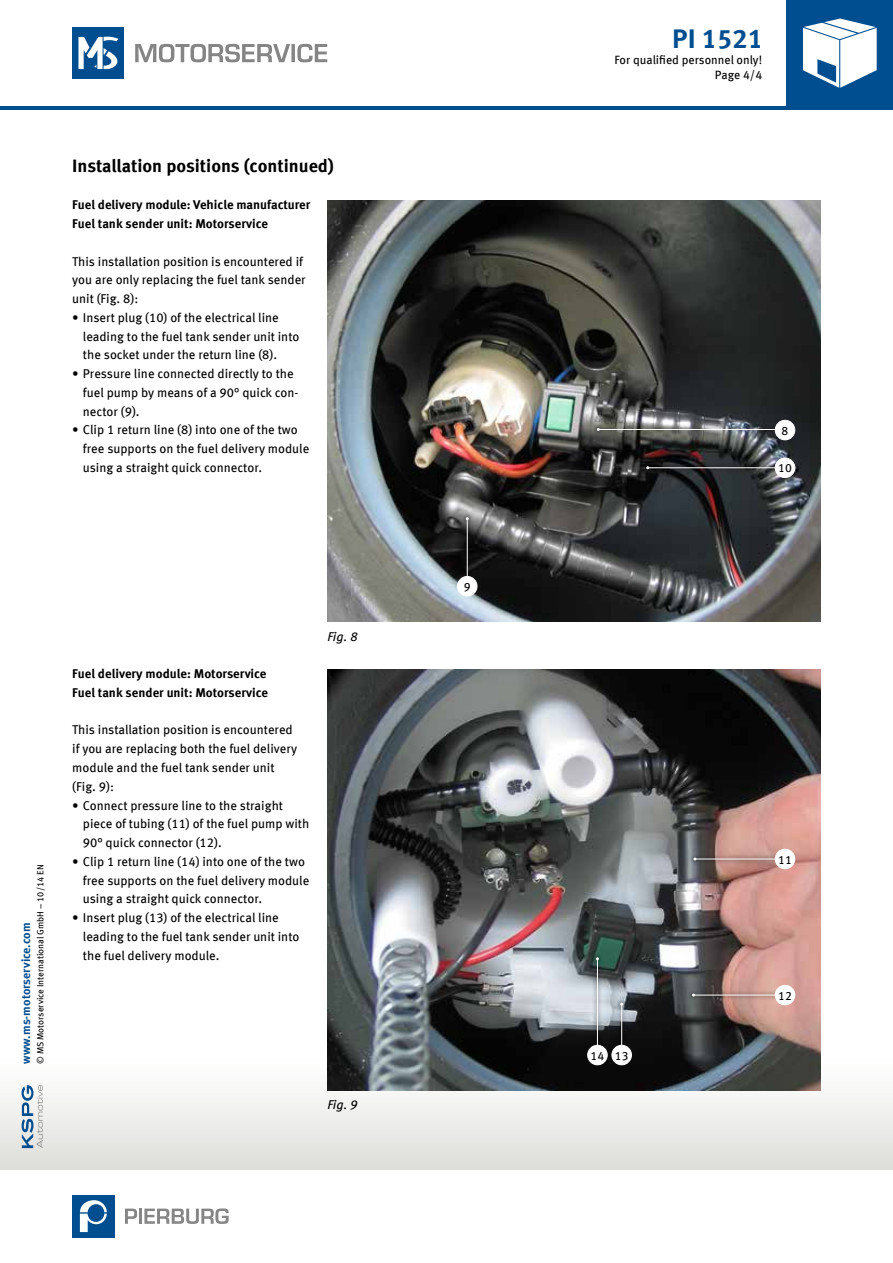
<style>
.page{position:relative;width:893px;height:1263px;background:#fff}
.page>*{position:absolute;margin:0;border:0;box-sizing:border-box;transform-origin:0 0}
.t1{font:700 27px "Meta OFC";color:#004e90}
.t2{font:700 18px "Meta OFC";color:#000}
.t3{font:12.75px/18.8px "Meta OFC";color:#000}
.t4{font:700 12.75px/18.8px "Meta OFC";color:#000}
.t5{font:italic 12.75px "Meta OFC";color:#000}
.t6{font:12px/15px "Meta OFC";color:#000;text-align:right}
.t7{font:700 12px "Meta OFC";color:#004e90}
.t8{font:9px "Meta OFC";color:#000}
</style>
<div class="page">
<img style="left:327px;top:200px;width:494px;height:422px">
<svg style="left:135px;top:44px;width:192px;height:19px"></svg>
<div style="left:72px;top:28px;width:51px;height:51px;background:#004e90"></div>
<svg style="left:78px;top:36px;width:41px;height:33px"></svg>
<div style="left:0;top:1054px;width:893px;height:115px;background:linear-gradient(to bottom,#fefefe,#dfdfdb)"></div>
<svg style="left:22px;top:1085px;width:21px;height:63px"></svg>
<div style="left:787px;top:0;width:106px;height:106px;background:#004e90"></div>
<svg style="left:803px;top:19px;width:74px;height:69px"></svg>
<svg style="left:593px;top:424px;width:203px;height:11px;background:#6d6f6f"></svg>
<hr style="left:598px;top:429px;width:194px;height:1px;background:#fff">
<svg style="left:642px;top:462px;width:154px;height:11px"></svg>
<hr style="left:648px;top:467px;width:144px;height:1px;background:#fff">
<svg style="left:462px;top:513px;width:11px;height:65px"></svg>
<hr style="left:467px;top:519px;width:1px;height:65px;background:#fff">
<img style="left:327px;top:669px;width:494px;height:421px">
<svg style="left:689px;top:853px;width:108px;height:12px"></svg>
<hr style="left:695px;top:859px;width:98px;height:1px;background:#fff">
<svg style="left:688px;top:989px;width:109px;height:12px"></svg>
<hr style="left:694px;top:995px;width:99px;height:1px;background:#fff">
<svg style="left:616px;top:998px;width:11px;height:48px"></svg>
<hr style="left:621px;top:1004px;width:1px;height:44px;background:#fff">
<svg style="left:592px;top:953px;width:11px;height:93px"></svg>
<hr style="left:597px;top:959px;width:1px;height:98px;background:#fff">
<div style="left:775px;top:420px;width:20px;height:20px;background:#fff;border-radius:50%"></div>
<div style="left:775px;top:420px;width:20px;height:20px;border:1px solid #fff;border-radius:50%"></div>
<div style="left:775px;top:458px;width:20px;height:19px;background:#fff;border-radius:50%"></div>
<div style="left:775px;top:458px;width:20px;height:20px;border:1px solid #fff;border-radius:50%"></div>
<div style="left:457px;top:576px;width:20px;height:20px;background:#fff;border-radius:50%"></div>
<div style="left:457px;top:576px;width:20px;height:20px;border:1px solid #fff;border-radius:50%"></div>
<div style="left:775px;top:849px;width:20px;height:20px;background:#fff;border-radius:50%"></div>
<div style="left:775px;top:849px;width:20px;height:20px;border:1px solid #fff;border-radius:50%"></div>
<div style="left:775px;top:985px;width:20px;height:20px;background:#fff;border-radius:50%"></div>
<div style="left:775px;top:985px;width:20px;height:20px;border:1px solid #fff;border-radius:50%"></div>
<div style="left:612px;top:1045px;width:19px;height:20px;background:#fff;border-radius:50%"></div>
<div style="left:611px;top:1045px;width:21px;height:20px;border:1px solid #fff;border-radius:50%"></div>
<div style="left:588px;top:1045px;width:19px;height:20px;background:#fff;border-radius:50%"></div>
<div style="left:587px;top:1045px;width:21px;height:20px;border:1px solid #fff;border-radius:50%"></div>
<hr style="left:0;top:106px;width:893px;height:4px;background:#004e90">
<div style="left:72px;top:1195px;width:43px;height:42px;background:#004e90"></div>
<svg style="left:80px;top:1200px;width:27px;height:32px"></svg>
<svg style="left:125px;top:1208px;width:12px;height:16px"></svg>
<hr style="left:139px;top:1208px;width:3px;height:16px;background:#868585">
<svg style="left:144px;top:1208px;width:85px;height:16px"></svg>
<h2 class="t2" style="left:72px;top:154px;width:263px">Installation positions (continued)</h2>
<p class="t4" style="left:72px;top:196px;width:240px">Fuel delivery module: Vehicle manufacturer<br>Fuel tank sender unit: Motorservice</p>
<p class="t3" style="left:72px;top:252px;width:235px">This installation position is encountered if you are only replacing the fuel tank sender unit (Fig. 8):</p>
<p class="t3" style="left:83px;top:308px;width:218px;text-indent:-11px">• Insert plug (10) of the electrical line leading to the fuel tank sender unit into the socket under the return line (8).</p>
<p class="t3" style="left:83px;top:364px;width:217px;text-indent:-11px">• Pressure line connected directly to the fuel pump by means of a 90° quick con&shy;nector (9).</p>
<p class="t3" style="left:83px;top:421px;width:228px;text-indent:-11px">• Clip 1 return line (8) into one of the two free supports on the fuel delivery module using a straight quick connector.</p>
<p class="t8" style="left:35px;top:1064px;width:201px;rotate:-90deg">© MS Motorservice International GmbH – 10/14 EN</p>
<p class="t7" style="left:18px;top:1064px;width:143px;rotate:-90deg">www.ms-motorservice.com</p>
<p class="t4" style="left:72px;top:664px;width:197px">Fuel delivery module: Motorservice<br>Fuel tank sender unit: Motorservice</p>
<p class="t3" style="left:72px;top:721px;width:226px">This installation position is encountered if you are replacing both the fuel delivery module and the fuel tank sender unit (Fig. 9):</p>
<p class="t3" style="left:83px;top:796px;width:228px;text-indent:-11px">• Connect pressure line to the straight piece of tubing (11) of the fuel pump with<br>90° quick connector (12).</p>
<p class="t3" style="left:83px;top:852px;width:228px;text-indent:-11px">• Clip 1 return line (14) into one of the two free supports on the fuel delivery module using a straight quick connector.</p>
<p class="t3" style="left:83px;top:908px;width:218px;text-indent:-11px">• Insert plug (13) of the electrical line leading to the fuel tank sender unit into the fuel delivery module.</p>
<p class="t5" style="left:327px;top:628px;width:32px">Fig. 8</p>
<p class="t5" style="left:327px;top:1097px;width:32px">Fig. 9</p>
<p class="t6" style="left:464px;top:579px;width:8px">9</p>
<h1 class="t1" style="left:672px;top:22px;width:93px">PI 1521</h1>
<p class="t6" style="left:614px;top:52px;width:149px">For qualified personnel only!<br>Page 4/4</p>
<p class="t6" style="left:782px;top:423px;width:8px">8</p>
<p class="t6" style="left:778px;top:461px;width:15px">10</p>
<p class="t6" style="left:591px;top:1048px;width:39px">14 13</p>
<p class="t6" style="left:778px;top:852px;width:15px">11</p>
<p class="t6" style="left:778px;top:988px;width:15px">12</p>
</div>
